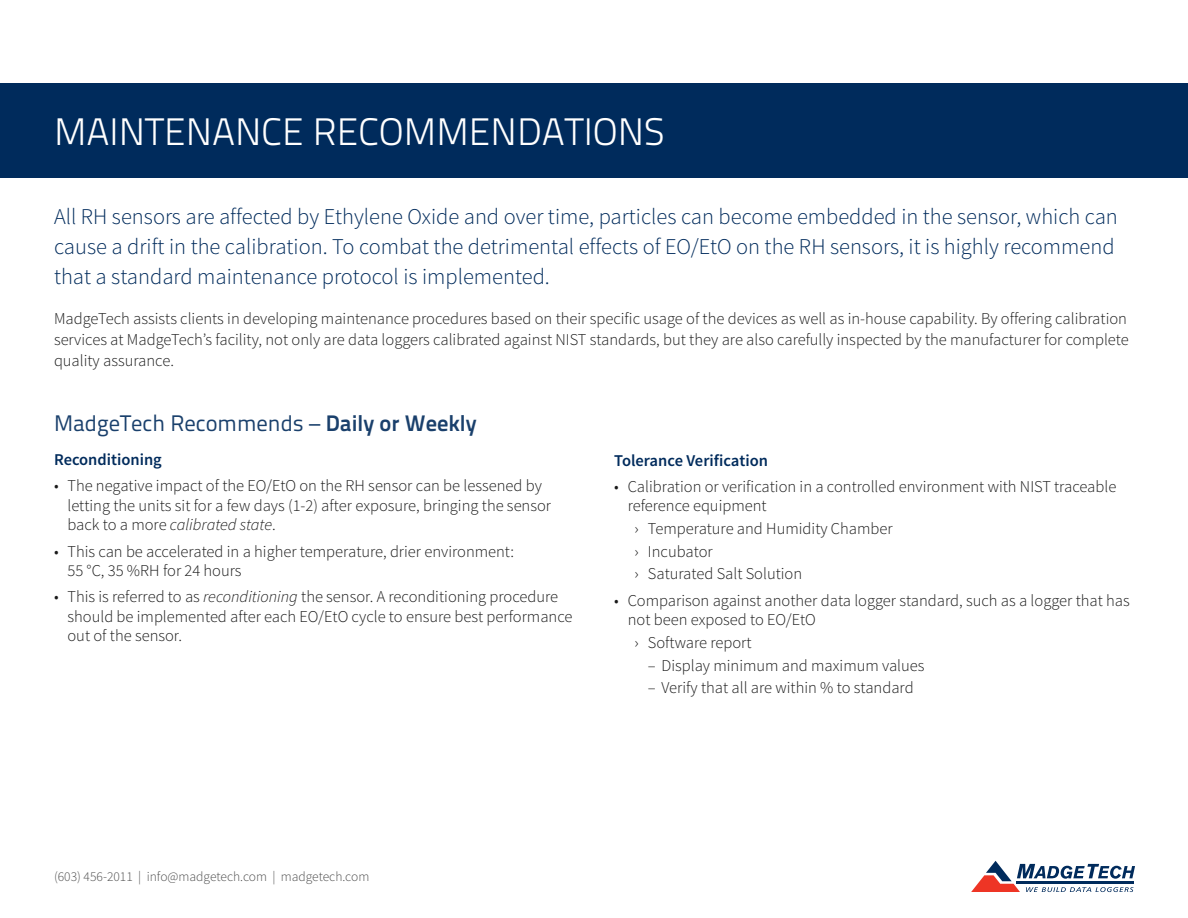
<style>
.page{position:relative;width:1188px;height:918px;background:#fff}
.page>*{position:absolute;margin:0;border:0;box-sizing:border-box;transform-origin:0 0}
.t1{font:300 38.25px "Titillium Text 22 L";color:#fff}
.t2{font:300 22.5px/30px "Source Sans Pro";color:#002b5c}
.t3{font:22.5px "Titillium Text 22 L";color:#1a406c}
.t4{font:300 16.5px/19.5px "Source Sans Pro";color:#1a1a1a}
.t5{font:600 16.5px "Source Sans Pro";color:#002b5c}
.t6{font:300 13.5px "Source Sans Pro";color:#4d4d4d}
.s1{font-weight:700}
.s2{font-style:italic}
</style>
<div class="page">
<svg style="left:971px;top:861px;width:164px;height:31px"></svg>
<hr style="left:1017px;top:881px;width:117px;height:3px;background:#002b5c">
<div style="left:0;top:84px;width:1188px;height:94px;background:#002b5c"></div>
<h1 class="t1" style="left:54px;top:104px;width:612px">MAINTENANCE RECOMMENDATIONS</h1>
<p class="t2" style="left:54px;top:202px;width:1065px">All RH sensors are affected by Ethylene Oxide and over time, particles can become embedded in the sensor, which can cause a drift in the calibration. To combat the detrimental effects of EO/EtO on the RH sensors, it is highly recommend that a standard maintenance protocol is implemented.</p>
<p class="t4" style="left:54px;top:308px;width:1076px;line-height:21px;text-align:justify">MadgeTech assists clients in developing maintenance procedures based on their specific usage of the devices as well as in-house capability. By offering calibration services at MadgeTech’s facility, not only are data loggers calibrated against NIST standards, but they are also carefully inspected by the manufacturer for complete quality assurance.</p>
<h2 class="t3" style="left:54px;top:406px;width:424px">MadgeTech Recommends – <span class="s1">Daily or Weekly</span></h2>
<p class="t5" style="left:54px;top:449px;width:109px">Reconditioning</p>
<p class="t4" style="left:67px;top:476px;width:485px;text-indent:-13px">• The negative impact of the EO/EtO on the RH sensor can be lessened by letting the units sit for a few days (1-2) after exposure, bringing the sensor back to a more <span class="s2">calibrated state</span>.</p>
<p class="t4" style="left:67px;top:541px;width:448px;text-indent:-13px">• This can be accelerated in a higher temperature, drier environment:<br>55 °C, 35 %RH for 24 hours</p>
<p class="t4" style="left:67px;top:587px;width:507px;text-indent:-13px">• This is referred to as <span class="s2">reconditioning</span> the sensor. A reconditioning procedure should be implemented after each EO/EtO cycle to ensure best performance out of the sensor.</p>
<p class="t5" style="left:614px;top:450px;width:155px">Tolerance Verification</p>
<p class="t4" style="left:628px;top:477px;width:490px;text-indent:-13px">• Calibration or verification in a controlled environment with NIST traceable reference equipment</p>
<p class="t4" style="left:634px;top:517px;width:260px;line-height:22.8px">› Temperature and Humidity Chamber › Incubator<br>› Saturated Salt Solution</p>
<p class="t4" style="left:628px;top:591px;width:504px;text-indent:-13px">• Comparison against another data logger standard, such as a logger that has not been exposed to EO/EtO</p>
<p class="t4" style="left:634px;top:633px;width:119px">› Software report</p>
<p class="t4" style="left:648px;top:656px;width:278px">– Display minimum and maximum values</p>
<p class="t4" style="left:648px;top:678px;width:267px">– Verify that all are within % to standard</p>
<p class="t6" style="left:54px;top:869px;width:317px">(603) 456-2011 | info@madgetech.com | madgetech.com</p>
</div>
